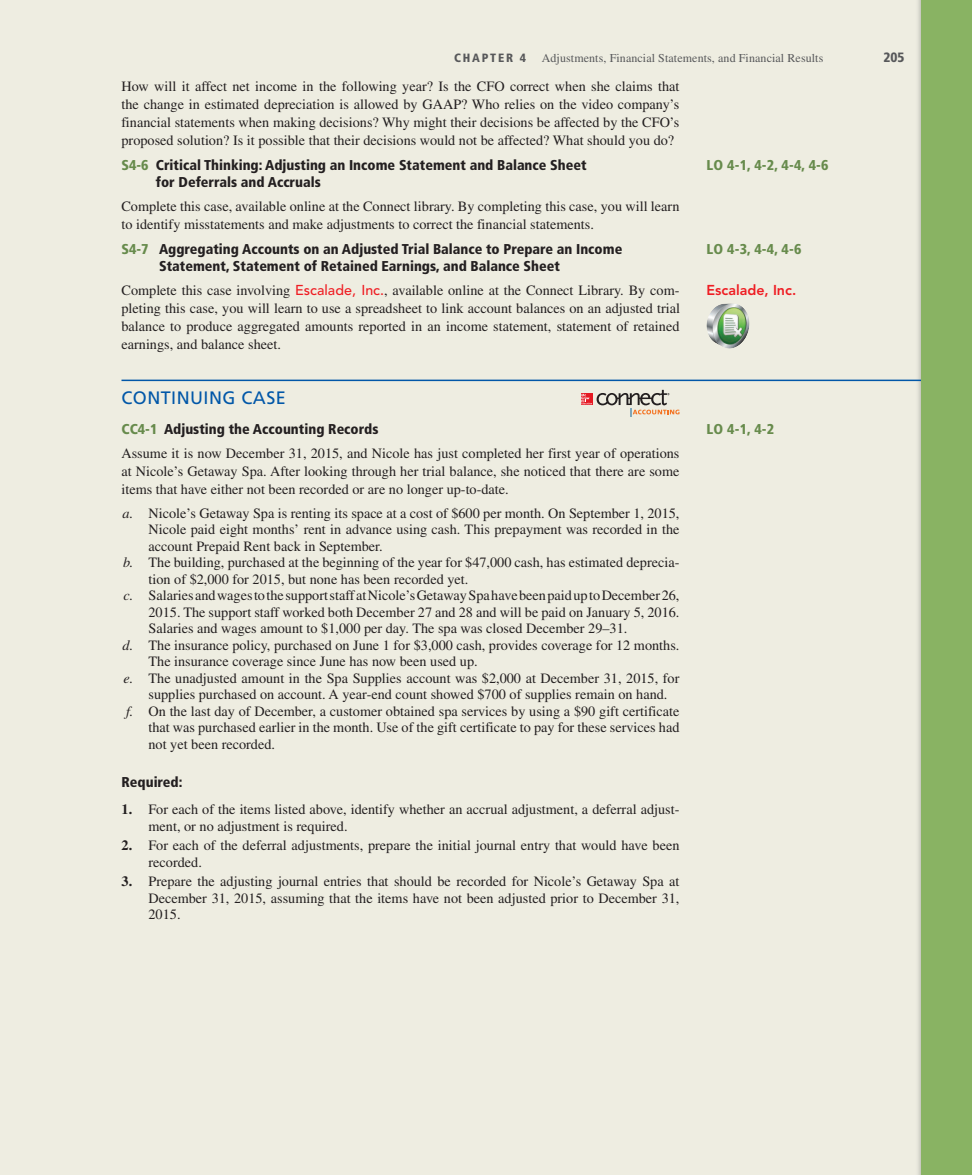
<style>
.page{position:relative;width:972px;height:1175px;background:#eeede1}
.page>*{position:absolute;margin:0;border:0;box-sizing:border-box;transform-origin:0 0}
.t1{font:18px "Frutiger LT Std";letter-spacing:.025em;color:#0157a8}
.t2{font:14.25px/18px "Times LT Std";color:#231f20}
.t3{font:900 condensed 14.25px/16.5px "Frutiger LT Std";color:#231f20}
.t4{font:900 condensed 14.25px "Frutiger LT Std";color:#678b4c}
.t5{font:800 14.25px "Avenir LT Pro";color:#ee1d23}
.t6{font:900 condensed 13.5px "Frutiger LT Std";color:#57585a}
.t7{font:12px "Times LT Std";letter-spacing:.01em;color:#57585a}
.t8{font:900 condensed 12px "Frutiger LT Std";letter-spacing:.15em;color:#57585a}
.s1{color:#678b4c}
.s2{font-family:"Avenir LT Pro";font-weight:500;color:#ee1d23}
.s3{font-family:"Frutiger LT Std";font-weight:900;font-stretch:condensed;color:#678b4c}
.s4{font-family:"Frutiger LT Std";font-weight:900;font-stretch:condensed}
.s5{font-style:italic}
.s6{font-weight:700}
</style>
<div class="page">
<img style="left:916px;top:0;width:5px;height:1175px">
<div style="left:921px;top:0;width:51px;height:1175px;background:#89b363"></div>
<hr style="left:122px;top:379px;width:799px;height:2px;background:#0157a8">
<svg style="left:581px;top:390px;width:99px;height:26px"></svg>
<p class="t8" style="left:454px;top:53px;width:73px">CHAPTER 4</p>
<p class="t7" style="left:542px;top:54px;width:283px">Adjustments, Financial Statements, and Financial Results</p>
<p class="t6" style="left:883px;top:52px;width:23px">205</p>
<p class="t2" style="left:122px;top:78px;width:559px;text-align:justify">How will it affect net income in the following year? Is the CFO correct when she claims that the change in estimated depreciation is allowed by GAAP? Who relies on the video company’s financial statements when making decisions? Why might their decisions be affected by the CFO’s proposed solution? Is it possible that their decisions would not be affected? What should you do?</p>
<p class="t3" style="left:156px;top:158px;width:432px;text-indent:-34px"><span class="s1">S4-6</span> Critical Thinking: Adjusting an Income Statement and Balance Sheet for Deferrals and Accruals</p>
<p class="t2" style="left:121px;top:198px;width:560px">Complete this case, available online at the Connect library. By completing this case, you will learn to identify misstatements and make adjustments to correct the financial statements.</p>
<p class="t3" style="left:159px;top:242px;width:465px;text-indent:-38px"><span class="s1">S4-7</span> Aggregating Accounts on an Adjusted Trial Balance to Prepare an Income<br>Statement, Statement of Retained Earnings, and Balance Sheet</p>
<p class="t2" style="left:122px;top:282px;width:560px;text-align:justify">Complete this case involving <span class="s2">Escalade, Inc.</span> , available online at the Connect Library. By com&shy;pleting this case, you will learn to use a spreadsheet to link account balances on an adjusted trial balance to produce aggregated amounts reported in an income statement, statement of retained earnings, and balance sheet.</p>
<p class="t1" style="left:122px;top:391px;width:166px">CONTINUING CASE</p>
<p class="t2" style="left:121px;top:419px;width:559px;line-height:24px"><span class="s3">CC4-1</span> <span class="s4">Adjusting the Accounting Records<br></span>Assume it is now December 31, 2015, and Nicole has just completed her first year of operations</p>
<p class="t2" style="left:122px;top:464px;width:560px">at Nicole’s Getaway Spa. After looking through her trial balance, she noticed that there are some items that have either not been recorded or are no longer up-to-date.</p>
<p class="t2" style="left:123px;top:505px;width:558px"><span class="s5">a.</span> Nicole’s Getaway Spa is renting its space at a cost of $600 per month. On September 1, 2015,</p>
<p class="t2" style="left:149px;top:522px;width:532px">Nicole paid eight months’ rent in advance using cash. This prepayment was recorded in the</p>
<p class="t2" style="left:149px;top:538px;width:236px">account Prepaid Rent back in September.</p>
<p class="t2" style="left:123px;top:555px;width:558px"><span class="s5">b.</span> The building, purchased at the beginning of the year for $47,000 cash, has estimated deprecia-</p>
<p class="t2" style="left:149px;top:571px;width:321px">tion of $2,000 for 2015, but none has been recorded yet.</p>
<p class="t2" style="left:123px;top:588px;width:558px"><span class="s5">c.</span> Salaries and wages to the support staff at Nicole’s Getaway Spa have been paid up to December 26,</p>
<p class="t2" style="left:149px;top:604px;width:533px">2015. The support staff worked both December 27 and 28 and will be paid on January 5, 2016.</p>
<p class="t2" style="left:149px;top:621px;width:480px">Salaries and wages amount to $1,000 per day. The spa was closed December 29–31.</p>
<p class="t2" style="left:123px;top:637px;width:558px"><span class="s5">d.</span> The insurance policy, purchased on June 1 for $3,000 cash, provides coverage for 12 months.</p>
<p class="t2" style="left:149px;top:654px;width:331px">The insurance coverage since June has now been used up.</p>
<p class="t2" style="left:124px;top:670px;width:557px"><span class="s5">e.</span> The unadjusted amount in the Spa Supplies account was $2,000 at December 31, 2015, for</p>
<p class="t2" style="left:149px;top:687px;width:520px">supplies purchased on account. A year-end count showed $700 of supplies remain on hand.</p>
<p class="t2" style="left:126px;top:703px;width:555px"><span class="s5">f.</span> On the last day of December, a customer obtained spa services by using a $90 gift certificate</p>
<p class="t2" style="left:149px;top:720px;width:533px">that was purchased earlier in the month. Use of the gift certificate to pay for these services had</p>
<p class="t2" style="left:149px;top:736px;width:128px">not yet been recorded.</p>
<p class="t3" style="left:122px;top:775px;width:62px">Required:</p>
<p class="t2" style="left:149px;top:802px;width:532px;line-height:16.5px;text-indent:-27px"><span class="s6">1.</span> For each of the items listed above, identify whether an accrual adjustment, a deferral adjust&shy;ment, or no adjustment is required.</p>
<p class="t2" style="left:149px;top:838px;width:533px;line-height:16.5px;text-indent:-27px"><span class="s6">2.</span> For each of the deferral adjustments, prepare the initial journal entry that would have been recorded.</p>
<p class="t2" style="left:149px;top:874px;width:533px;line-height:16.5px;text-align:justify;text-indent:-27px"><span class="s6">3.</span> Prepare the adjusting journal entries that should be recorded for Nicole’s Getaway Spa at December 31, 2015, assuming that the items have not been adjusted prior to December 31, 2015.</p>
<p class="t4" style="left:707px;top:160px;width:124px">LO 4-1, 4-2, 4-4, 4-6</p>
<p class="t4" style="left:707px;top:244px;width:96px">LO 4-3, 4-4, 4-6</p>
<p class="t5" style="left:707px;top:284px;width:91px">Escalade, Inc.</p>
<p class="t4" style="left:706px;top:424px;width:69px">LO 4-1, 4-2</p>
</div>
